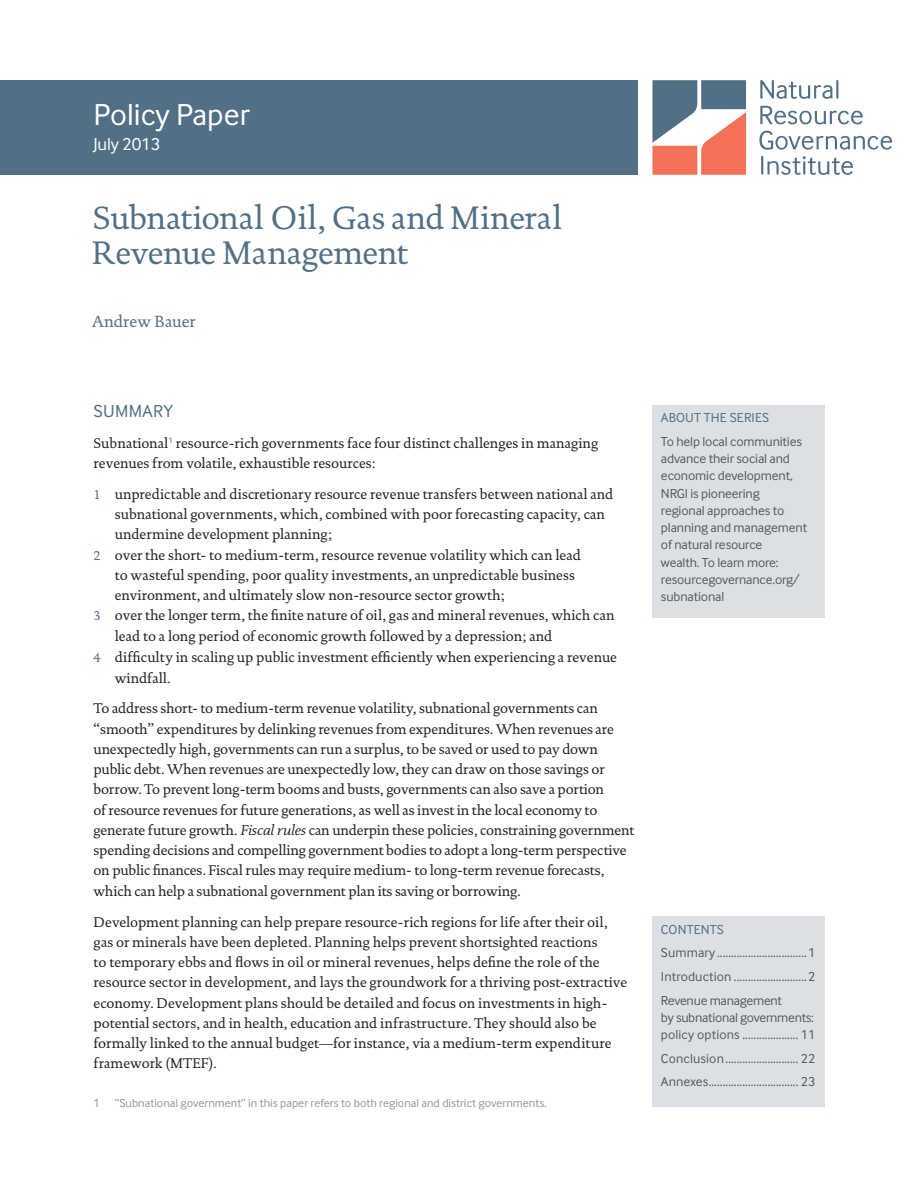
<style>
.page{position:relative;width:918px;height:1188px;background:#fff}
.page>*{position:absolute;margin:0;border:0;box-sizing:border-box;transform-origin:0 0}
.t1{font:33px/34.5px "DTL Documenta T";letter-spacing:-.01em;color:#516f85}
.t2{font:31.5px "Inter Face";color:#fff}
.t3{font:18px "Inter Face";letter-spacing:-.01em;color:#fff}
.t4{font:18px "Inter Face";letter-spacing:.02em;color:#516f85}
.t5{font:16.5px "DTL Documenta T";color:#516f85}
.t6{font:14.25px/20.2px "DTL Documenta T";letter-spacing:-.005em;color:#231f20}
.t7{font:13.5px/17.2px "Inter Face";letter-spacing:-.01em;color:#57585a}
.t8{font:13.5px/23.7px "Inter Face";letter-spacing:.01em;color:#57585a}
.t9{font:13.5px "Inter Face";letter-spacing:.01em;color:#516f85}
.t10{font:12px "Inter Face";color:#939598}
.s1{font-size:12.75px;color:#516f85}
.s2{font-style:italic}
</style>
<div class="page">
<div style="left:0;top:80px;width:638px;height:95px;background:#516f85"></div>
<svg style="left:761px;top:156px;width:92px;height:19px"></svg>
<svg style="left:759px;top:131px;width:133px;height:19px"></svg>
<svg style="left:760px;top:106px;width:103px;height:18px"></svg>
<svg style="left:760px;top:80px;width:78px;height:19px"></svg>
<svg style="left:652px;top:80px;width:94px;height:95px"></svg>
<div style="left:652px;top:916px;width:173px;height:191px;background:#dce0e5"></div>
<div style="left:652px;top:405px;width:173px;height:213px;background:#dce0e5"></div>
<h2 class="t2" style="left:94px;top:97px;width:158px">Policy Paper</h2>
<p class="t3" style="left:94px;top:134px;width:68px">July 2013</p>
<h1 class="t1" style="left:92px;top:201px;width:472px">Subnational Oil, Gas and Mineral<br>Revenue Management</h1>
<p class="t5" style="left:92px;top:311px;width:106px">Andrew Bauer</p>
<p class="t4" style="left:94px;top:401px;width:81px">SUMMARY</p>
<p class="t6" style="left:94px;top:433px;width:506px">Subnational<sup>1</sup> resource-rich governments face four distinct challenges in managing revenues from volatile, exhaustible resources:</p>
<p class="t6" style="left:94px;top:484px;width:521px"><span class="s1">1</span> unpredictable and discretionary resource revenue transfers between national and</p>
<p class="t6" style="left:115px;top:504px;width:492px">subnational governments, which, combined with poor forecasting capacity, can</p>
<p class="t6" style="left:115px;top:524px;width:219px">undermine development planning;</p>
<p class="t6" style="left:94px;top:545px;width:489px"><span class="s1">2</span> over the short- to medium-term, resource revenue volatility which can lead</p>
<p class="t6" style="left:115px;top:565px;width:462px">to wasteful spending, poor quality investments, an unpredictable business</p>
<p class="t6" style="left:115px;top:585px;width:392px">environment, and ultimately slow non-resource sector growth;</p>
<p class="t6" style="left:94px;top:605px;width:523px"><span class="s1">3</span> over the longer term, the finite nature of oil, gas and mineral revenues, which can</p>
<p class="t6" style="left:115px;top:626px;width:439px">lead to a long period of economic growth followed by a depression; and</p>
<p class="t6" style="left:94px;top:647px;width:525px"><span class="s1">4</span> difficulty in scaling up public investment efficiently when experiencing a revenue</p>
<p class="t6" style="left:115px;top:668px;width:57px">windfall.</p>
<p class="t6" style="left:94px;top:698px;width:542px">To address short- to medium-term revenue volatility, subnational governments can “smooth” expenditures by delinking revenues from expenditures. When revenues are unexpectedly high, governments can run a surplus, to be saved or used to pay down public debt. When revenues are unexpectedly low, they can draw on those savings or borrow. To prevent long-term booms and busts, governments can also save a portion<br>of resource revenues for future generations, as well as invest in the local economy to generate future growth. <span class="s2">Fiscal rules</span> can underpin these policies, constraining government spending decisions and compelling government bodies to adopt a long-term perspective on public finances. Fiscal rules may require medium- to long-term revenue forecasts, which can help a subnational government plan its saving or borrowing.</p>
<p class="t6" style="left:94px;top:912px;width:535px">Development planning can help prepare resource-rich regions for life after their oil, gas or minerals have been depleted. Planning helps prevent shortsighted reactions<br>to temporary ebbs and flows in oil or mineral revenues, helps define the role of the resource sector in development, and lays the groundwork for a thriving post-extractive economy. Development plans should be detailed and focus on investments in high&shy;potential sectors, and in health, education and infrastructure. They should also be formally linked to the annual budget—for instance, via a medium-term expenditure framework (MTEF).</p>
<p class="t10" style="left:94px;top:1096px;width:455px">1 “Subnational government” in this paper refers to both regional and district governments.</p>
<p class="t9" style="left:661px;top:410px;width:110px">ABOUT THE SERIES</p>
<p class="t7" style="left:661px;top:433px;width:148px">To help local communities advance their social and economic development,<br>NRGI is pioneering<br>regional approaches to planning and management of natural resource<br>wealth. To learn more: resourcegovernance.org/ subnational</p>
<p class="t9" style="left:661px;top:922px;width:64px">CONTENTS</p>
<p class="t7" style="left:661px;top:941px;width:156px;line-height:23.7px;text-align:justify">Summary ................................1<br>Introduction ..........................2<br>Revenue management</p>
<p class="t7" style="left:661px;top:1009px;width:156px">by subnational governments: policy options .................... 11</p>
<p class="t8" style="left:661px;top:1046px;width:156px">Conclusion.......................... 22<br>Annexes................................ 23</p>
</div>
